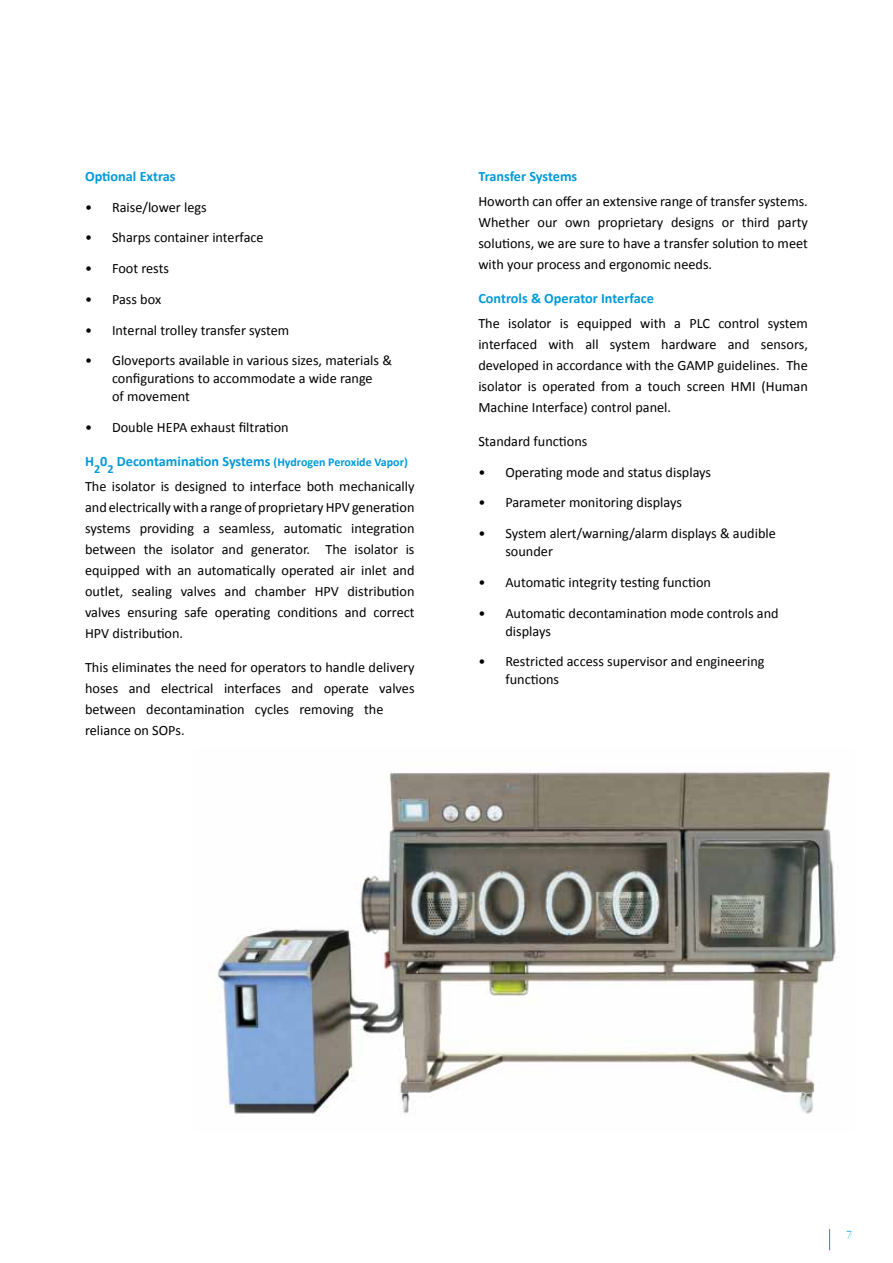
<style>
.page{position:relative;width:893px;height:1263px;background:#fff}
.page>*{position:absolute;margin:0;border:0;box-sizing:border-box;transform-origin:0 0}
.t1{font:14.25px/21px "Calibri";color:#000}
.t2{font:700 14.25px "Calibri";color:#009ada}
.t3{font:13.5px "Calibri";color:#009ada}
.t4{font:700 12.3px "Calibri";color:#009ada}
.t5{font:700 12px "Calibri";color:#009ada}
.s1{font-size:14.25px}
</style>
<div class="page">
<svg style="left:829px;top:1229px;width:1px;height:21px"></svg>
<img style="left:217px;top:771px;width:620px;height:344px">
<p class="t2" style="left:85px;top:167px;width:92px">Optional Extras</p>
<p class="t1" style="left:85px;top:196px;width:123px">• Raise/lower legs</p>
<p class="t1" style="left:85px;top:226px;width:180px">• Sharps container interface</p>
<p class="t1" style="left:85px;top:257px;width:86px">• Foot rests</p>
<p class="t1" style="left:85px;top:288px;width:78px">• Pass box</p>
<p class="t1" style="left:85px;top:319px;width:206px">• Internal trolley transfer system</p>
<p class="t1" style="left:112px;top:351px;width:281px;line-height:18px;text-indent:-27px">• Gloveports available in various sizes, materials &amp; configurations to accommodate a wide range<br>of movement</p>
<p class="t1" style="left:85px;top:416px;width:205px">• Double HEPA exhaust filtration</p>
<p class="t2" style="left:85px;top:452px;width:24px">H 0</p>
<p class="t4" style="left:94px;top:461px;width:8px">2</p>
<p class="t4" style="left:107px;top:461px;width:8px">2</p>
<p class="t5" style="left:117px;top:454px;width:292px"><span class="s1">Decontamination Systems</span> (Hydrogen Peroxide Vapor)</p>
<p class="t1" style="left:85px;top:475px;width:331px;text-align:justify">The isolator is designed to interface both mechanically and electrically with a range of proprietary HPV generation systems providing a seamless, automatic integration between the isolator and generator. The isolator is equipped with an automatically operated air inlet and outlet, sealing valves and chamber HPV distribution valves ensuring safe operating conditions and correct HPV distribution.</p>
<p class="t1" style="left:85px;top:656px;width:331px">This eliminates the need for operators to handle delivery hoses and electrical interfaces and operate valves between decontamination cycles removing the reliance on SOPs.</p>
<p class="t2" style="left:478px;top:167px;width:100px">Transfer Systems</p>
<p class="t1" style="left:478px;top:190px;width:331px;text-align:justify">Howorth can offer an extensive range of transfer systems.<br>Whether our own proprietary designs or third party solutions, we are sure to have a transfer solution to meet with your process and ergonomic needs.</p>
<p class="t2" style="left:478px;top:289px;width:177px">Controls &amp; Operator Interface</p>
<p class="t1" style="left:478px;top:312px;width:331px;text-align:justify">The isolator is equipped with a PLC control system interfaced with all system hardware and sensors, developed in accordance with the GAMP guidelines. The isolator is operated from a touch screen HMI (Human Machine Interface) control panel.</p>
<p class="t1" style="left:478px;top:430px;width:111px">Standard functions</p>
<p class="t1" style="left:478px;top:461px;width:234px">• Operating mode and status displays</p>
<p class="t1" style="left:478px;top:491px;width:205px">• Parameter monitoring displays</p>
<p class="t1" style="left:505px;top:524px;width:272px;line-height:18px;text-indent:-27px">• System alert/warning/alarm displays &amp; audible sounder</p>
<p class="t1" style="left:478px;top:571px;width:234px">• Automatic integrity testing function</p>
<p class="t1" style="left:505px;top:603px;width:275px;line-height:18px;text-indent:-27px">• Automatic decontamination mode controls and displays</p>
<p class="t1" style="left:505px;top:652px;width:261px;line-height:18px;text-indent:-27px">• Restricted access supervisor and engineering functions</p>
<p class="t3" style="left:846px;top:1226px;width:8px">7</p>
</div>
